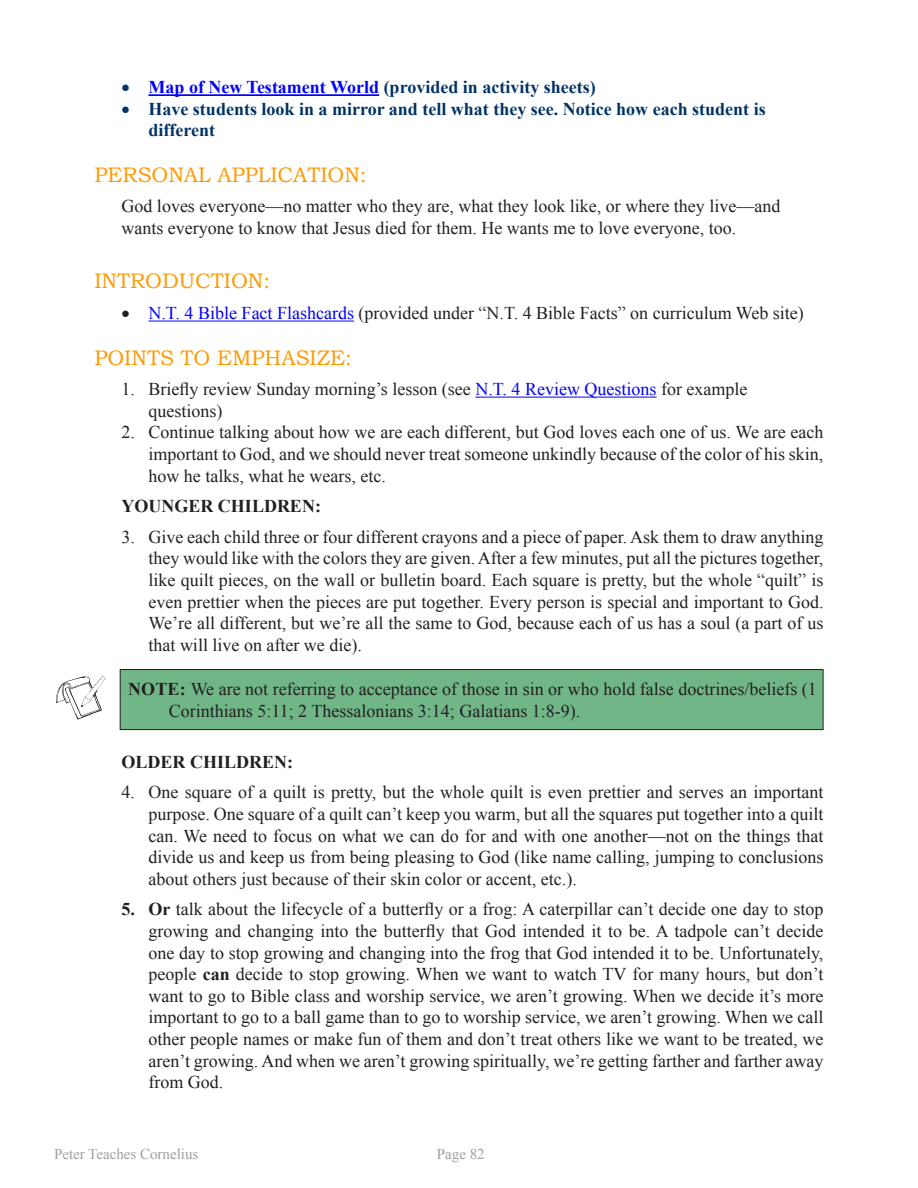
<style>
.page{position:relative;width:918px;height:1188px;background:#fff}
.page>*{position:absolute;margin:0;border:0;box-sizing:border-box;transform-origin:0 0}
.Heading_1{font:21px "Bookman Old Style";color:#f90}
.Body_Text_Indented{font:18px/21.6px "Times New Roman";color:#231f20;text-align:justify}
.Boxed_Text{font:18px/21.6px "Times New Roman";color:#231f20}
.t1{font:700 18px/21.6px "Times New Roman";color:#036}
.Heading_3{font:700 18px "Times New Roman";color:#231f20}
.t2{font:15px "Times New Roman";color:#9d9fa2}
.s1{color:#00f}
.s2{font-weight:700}
</style>
<div class="page">
<hr style="left:148px;top:94px;width:231px;height:2px;background:#00f">
<hr style="left:148px;top:321px;width:206px;height:1px;background:#00f">
<hr style="left:475px;top:397px;width:182px;height:1px;background:#00f">
<div style="left:120px;top:670px;width:703px;height:60px;background:#70b686"></div>
<div style="left:120px;top:669px;width:704px;height:61px;border:1px solid #231f20"></div>
<svg style="left:56px;top:676px;width:49px;height:43px"></svg>
<p class="t1" style="left:122px;top:76px;width:476px">• <span class="s1">Map of New Testament World</span> (provided in activity sheets)</p>
<p class="t1" style="left:148px;top:98px;width:619px;text-indent:-27px">• Have students look in a mirror and tell what they see. Notice how each student is different</p>
<p class="Heading_1" style="left:94px;top:161px;width:274px">PERSONAL APPLICATION:</p>
<p class="Body_Text_Indented" style="left:122px;top:195px;width:660px">God loves everyone—no matter who they are, what they look like, or where they live—and wants everyone to know that Jesus died for them. He wants me to love everyone, too.</p>
<p class="Heading_1" style="left:94px;top:268px;width:177px">INTRODUCTION:</p>
<p class="Body_Text_Indented" style="left:122px;top:302px;width:684px">• <span class="s1">N.T. 4 Bible Fact Flashcards</span> (provided under “N.T. 4 Bible Facts” on curriculum Web site)</p>
<p class="Heading_1" style="left:94px;top:344px;width:259px">POINTS TO EMPHASIZE:</p>
<p class="Body_Text_Indented" style="left:148px;top:378px;width:601px;text-indent:-27px">1. Briefly review Sunday morning’s lesson (see <span class="s1">N.T. 4 Review Questions</span> for example questions)</p>
<p class="Body_Text_Indented" style="left:148px;top:421px;width:677px;text-indent:-27px">2. Continue talking about how we are each different, but God loves each one of us. We are each important to God, and we should never treat someone unkindly because of the color of his skin, how he talks, what he wears, etc.</p>
<p class="Heading_3" style="left:122px;top:494px;width:201px">YOUNGER CHILDREN:</p>
<p class="Body_Text_Indented" style="left:148px;top:526px;width:677px;text-indent:-27px">3. Give each child three or four different crayons and a piece of paper. Ask them to draw anything they would like with the colors they are given. After a few minutes, put all the pictures together, like quilt pieces, on the wall or bulletin board. Each square is pretty, but the whole “quilt” is even prettier when the pieces are put together. Every person is special and important to God.<br>We’re all different, but we’re all the same to God, because each of us has a soul (a part of us that will live on after we die).</p>
<p class="Boxed_Text" style="left:169px;top:678px;width:649px;text-indent:-41px"><span class="s2">NOTE:</span> We are not referring to acceptance of those in sin or who hold false doctrines/beliefs (1<br>Corinthians 5:11; 2 Thessalonians 3:14; Galatians 1:8-9).</p>
<p class="Heading_3" style="left:122px;top:749px;width:173px">OLDER CHILDREN:</p>
<p class="Body_Text_Indented" style="left:148px;top:781px;width:677px;text-indent:-27px">4. One square of a quilt is pretty, but the whole quilt is even prettier and serves an important purpose. One square of a quilt can’t keep you warm, but all the squares put together into a quilt can. We need to focus on what we can do for and with one another—not on the things that divide us and keep us from being pleasing to God (like name calling, jumping to conclusions about others just because of their skin color or accent, etc.).</p>
<p class="Body_Text_Indented" style="left:148px;top:898px;width:677px;text-indent:-27px"><span class="s2">5. Or</span> talk about the lifecycle of a butterfly or a frog: A caterpillar can’t decide one day to stop growing and changing into the butterfly that God intended it to be. A tadpole can’t decide one day to stop growing and changing into the frog that God intended it to be. Unfortunately, people <span class="s2">can</span> decide to stop growing. When we want to watch TV for many hours, but don’t want to go to Bible class and worship service, we aren’t growing. When we decide it’s more important to go to a ball game than to go to worship service, we aren’t growing. When we call other people names or make fun of them and don’t treat others like we want to be treated, we aren’t growing. And when we aren’t growing spiritually, we’re getting farther and farther away from God.</p>
<p class="t2" style="left:54px;top:1144px;width:146px">Peter Teaches Cornelius</p>
<p class="t2" style="left:437px;top:1144px;width:49px">Page 82</p>
</div>
